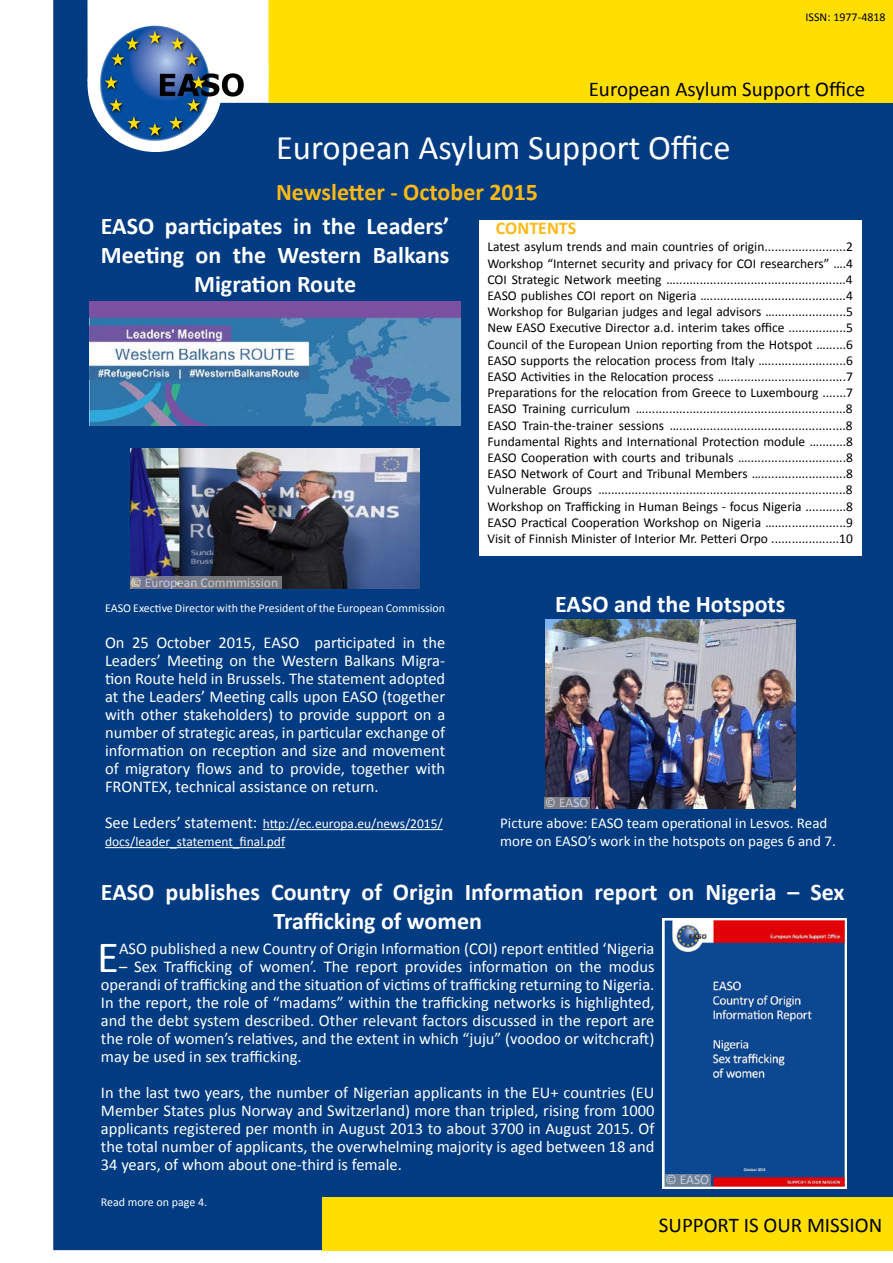
<style>
.page{position:relative;width:893px;height:1263px;background:#fff}
.page>*{position:absolute;margin:0;border:0;box-sizing:border-box;transform-origin:0 0}
.t1{font:44.85px "Calibri";color:#fff}
.t2{font:34.5px "Calibri";color:#fff}
.t3{font:700 24px/28.8px "Calibri";color:#fff;text-align:center}
.t4{font:700 24px "Calibri";color:#fdb913}
.t5{font:21px "Calibri";color:#000}
.t6{font:700 18px "Calibri";color:#fdb913}
.t7{font:16.5px/18px "Calibri";color:#fff;text-align:justify}
.t8{font:15px/18px "Calibri";color:#fff}
.t9{font:13.5px/16.2px "Calibri";color:#000;text-align:justify}
.t10{font:13.5px/18px "Calibri";color:#fff}
.t11{font:12px "Calibri";color:#fff}
.t12{font:12px "Calibri";color:#000}
.s1{font-size:16.5px}
.s2{color:#013b82}
</style>
<div class="page">
<div style="left:54px;top:1px;width:838px;height:1248px;background:#013b82"></div>
<div style="left:322px;top:1197px;width:571px;height:53px;background:#ffdf00"></div>
<div style="left:269px;top:0;width:624px;height:103px;background:#ffdf00"></div>
<div style="left:88px;top:1px;width:180px;height:80px;background:#fff"></div>
<svg style="left:87px;top:21px;width:182px;height:131px"></svg>
<div style="left:479px;top:220px;width:383px;height:21px;background:#fff"></div>
<div style="left:479px;top:241px;width:383px;height:314px;background:#fff"></div>
<hr style="left:263px;top:829px;width:180px;height:1px;background:#fff">
<hr style="left:105px;top:847px;width:180px;height:1px;background:#fff">
<img style="left:663px;top:918px;width:183px;height:270px">
<div style="left:665px;top:1174px;width:46px;height:11px;background:#728296"></div>
<img style="left:545px;top:619px;width:250px;height:190px">
<svg style="left:545px;top:797px;width:45px;height:12px"></svg>
<img style="left:131px;top:449px;width:289px;height:140px">
<svg style="left:131px;top:576px;width:151px;height:13px;background:#777982"></svg>
<img style="left:90px;top:302px;width:371px;height:124px">
<p class="t12" style="left:806px;top:10px;width:82px">ISSN: 1977-4818</p>
<h3 class="t5" style="left:589px;top:75px;width:278px">European Asylum Support Office</h3>
<h2 class="t2" style="left:276px;top:126px;width:456px">European Asylum Support Office</h2>
<h3 class="t4" style="left:276px;top:176px;width:264px">Newsletter - October 2015</h3>
<h3 class="t6" style="left:496px;top:217px;width:82px">CONTENTS</h3>
<p class="t9" style="left:487px;top:239px;width:367px">Latest asylum trends and main countries of origin........................2<br>Workshop “Internet security and privacy for COI researchers” ….4<br>COI Strategic Network meeting …..................................................4<br>EASO publishes COI report on Nigeria …........................................4<br>Workshop for Bulgarian judges and legal advisors ….....................5<br>New EASO Executive Director a.d. interim takes office .................5<br>Council of the European Union reporting from the Hotspot …......6<br>EASO supports the relocation process from Italy ….......................6<br>EASO Activities in the Relocation process …...................................7<br>Preparations for the relocation from Greece to Luxembourg .......7<br>EASO Training curriculum …...........................................................8<br>EASO Train-the-trainer sessions ….................................................8<br>Fundamental Rights and International Protection module …........8<br>EASO Cooperation with courts and tribunals ….............................8<br>EASO Network of Court and Tribunal Members ….........................8<br>Vulnerable Groups …......................................................................8<br>Workshop on Trafficking in Human Beings - focus Nigeria ............8<br>EASO Practical Cooperation Workshop on Nigeria ….....................9<br>Visit of Finnish Minister of Interior Mr. Petteri Orpo ....................10</p>
<h3 class="t3" style="left:101px;top:212px;width:350px">EASO participates in the Leaders’<br>Meeting on the Western Balkans<br>Migration Route</h3>
<p class="t10" style="left:131px;top:573px;width:149px">© European Commmission</p>
<h3 class="t3" style="left:555px;top:590px;width:232px">EASO and the Hotspots</h3>
<p class="t11" style="left:105px;top:600px;width:342px">EASO Exective Director with the President of the European Commission</p>
<p class="t7" style="left:105px;top:634px;width:342px">On 25 October 2015, EASO participated in the Leaders’ Meeting on the Western Balkans Migra&shy;tion Route held in Brussels. The statement adopted at the Leaders’ Meeting calls upon EASO (together with other stakeholders) to provide support on a number of strategic areas, in particular exchange of information on reception and size and movement of migratory flows and to provide, together with FRONTEX, technical assistance on return.</p>
<p class="t10" style="left:105px;top:815px;width:339px"><span class="s1">See Leders’ statement:</span> http://ec.europa.eu/news/2015/ docs/leader_statement_final.pdf <span class="s2">http://ec.europa.eu/</span></p>
<p class="t10" style="left:545px;top:794px;width:45px">© EASO</p>
<p class="t8" style="left:500px;top:814px;width:337px">Picture above: EASO team operational in Lesvos. Read more on EASO’s work in the hotspots on pages 6 and 7.</p>
<h3 class="t3" style="left:273px;top:878px;width:573px;text-align:left;text-indent:-172px">EASO publishes Country of Origin Information report on Nigeria – Sex<br>Trafficking of women</h3>
<h1 class="t1" style="left:97px;top:929px;width:23px">E</h1>
<p class="t7" style="left:119px;top:940px;width:537px">ASO published a new Country of Origin Information (COI) report entitled ‘Nigeria</p>
<p class="t7" style="left:101px;top:958px;width:555px;text-indent:18px">– Sex Trafficking of women’. The report provides information on the modus operandi of trafficking and the situation of victims of trafficking returning to Nigeria.<br>In the report, the role of “madams” within the trafficking networks is highlighted, and the debt system described. Other relevant factors discussed in the report are the role of women’s relatives, and the extent in which “juju” (voodoo or witchcraft) may be used in sex trafficking.</p>
<p class="t7" style="left:101px;top:1084px;width:555px">In the last two years, the number of Nigerian applicants in the EU+ countries (EU Member States plus Norway and Switzerland) more than tripled, rising from 1000 applicants registered per month in August 2013 to about 3700 in August 2015. Of the total number of applicants, the overwhelming majority is aged between 18 and 34 years, of whom about one-third is female.</p>
<p class="t11" style="left:101px;top:1194px;width:108px">Read more on page 4.</p>
<p class="t10" style="left:665px;top:1170px;width:45px">© EASO</p>
<h3 class="t5" style="left:659px;top:1211px;width:225px">SUPPORT IS OUR MISSION</h3>
</div>
